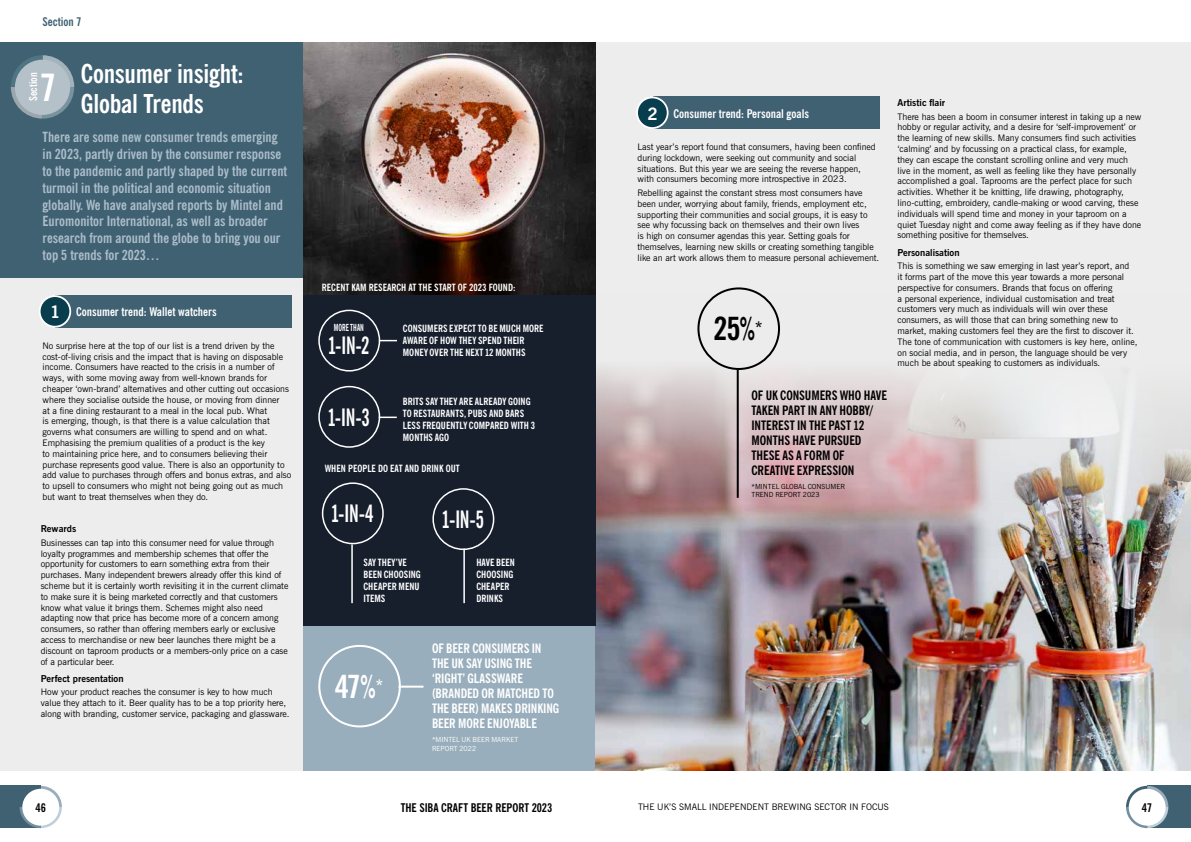
<style>
.page{position:relative;width:1191px;height:842px;background:#fff}
.page>*{position:absolute;margin:0;border:0;box-sizing:border-box;transform-origin:0 0}
.t1{font:700 condensed 37.7px "News Gothic BT";color:#fff}
.t2{font:700 condensed 32px "News Gothic BT";color:#000}
.t3{font:700 condensed 32px "News Gothic BT";color:#fff}
.t4{font:700 condensed 26px/30px "News Gothic BT";letter-spacing:-.01em;color:#fff}
.t5{font:700 condensed 24px "News Gothic BT";letter-spacing:-.015em;color:#fff;scale:.8 1}
.t6{font:700 condensed 14px/16.8px "News Gothic BT";color:#acbdca}
.t7{font:700 condensed 13px/15px "News Gothic BT";letter-spacing:-.005em;color:#000}
.t8{font:700 condensed 13px/15px "News Gothic BT";letter-spacing:-.005em;color:#fff}
.t9{font:700 condensed 12px "News Gothic BT";color:#fff}
.t10{font:700 condensed 12px "News Gothic BT";letter-spacing:-.005em;color:#000}
.t11{font:700 condensed 12px "News Gothic BT";color:#406172}
.t12{font:700 condensed 10.9px "News Gothic BT";letter-spacing:.005em;color:#fff}
.t13{font:700 condensed 10px/12px "News Gothic BT";color:#fff}
.t14{font:700 condensed 9.8px "News Gothic BT";letter-spacing:.005em;color:#fff;scale:.75 1}
.t15{font:700 9.5px "News Gothic BT";color:#000}
.t16{font:9px/10.8px "News Gothic BT";color:#000}
.t17{font:7px/8.4px "News Gothic BT";color:#000}
.t18{font:7px/8.4px "News Gothic BT";color:#fff}
.s1{font-stretch:normal;font-size:17.1px}
</style>
<div class="page">
<div style="left:0;top:43px;width:1191px;height:728px;background:#ededed"></div>
<div style="left:303px;top:626px;width:292px;height:145px;background:#99aebc"></div>
<div style="left:0;top:43px;width:322px;height:235px;background:#406172"></div>
<img style="left:303px;top:43px;width:292px;height:252px">
<svg style="left:11px;top:55px;width:63px;height:64px"></svg>
<div style="left:15px;top:60px;width:55px;height:55px;background:#b5c1c9;border-radius:50%"></div>
<div style="left:0;top:786px;width:41px;height:42px;background:#406172"></div>
<div style="left:1147px;top:786px;width:44px;height:42px;background:#406172"></div>
<svg style="left:20px;top:786px;width:42px;height:42px"></svg>
<div style="left:22px;top:789px;width:37px;height:37px;background:#fff;border-radius:50%"></div>
<svg style="left:1126px;top:786px;width:42px;height:42px"></svg>
<div style="left:1128px;top:789px;width:37px;height:37px;background:#fff;border-radius:50%"></div>
<img style="left:595px;top:295px;width:596px;height:476px">
<hr style="left:736px;top:370px;width:2px;height:128px;background:#000">
<div style="left:697px;top:287px;width:83px;height:83px;border:2px solid #000;border-radius:50%"></div>
<div style="left:55px;top:295px;width:237px;height:33px;background:#406172"></div>
<div style="left:40px;top:296px;width:30px;height:31px;background:#083d4e;border-radius:50%"></div>
<div style="left:39px;top:295px;width:32px;height:33px;border:2px solid #fff;border-radius:50%"></div>
<div style="left:652px;top:97px;width:227px;height:32px;background:#406172"></div>
<div style="left:637px;top:97px;width:30px;height:31px;background:#083d4e;border-radius:50%"></div>
<div style="left:636px;top:97px;width:32px;height:32px;border:2px solid #fff;border-radius:50%"></div>
<div style="left:303px;top:295px;width:292px;height:331px;background:#171f2d"></div>
<svg style="left:380px;top:417px;width:17px;height:1px"></svg>
<div style="left:318px;top:386px;width:62px;height:62px;border:2px solid #fff;border-radius:50%"></div>
<svg style="left:380px;top:340px;width:17px;height:1px"></svg>
<div style="left:318px;top:310px;width:62px;height:62px;border:2px solid #fff;border-radius:50%"></div>
<hr style="left:398px;top:686px;width:25px;height:2px;background:#fff">
<div style="left:318px;top:645px;width:83px;height:82px;border:2px solid #fff;border-radius:50%"></div>
<hr style="left:351px;top:544px;width:2px;height:59px;background:#fff">
<div style="left:322px;top:482px;width:62px;height:62px;border:2px solid #fff;border-radius:50%"></div>
<hr style="left:463px;top:548px;width:2px;height:55px;background:#fff">
<div style="left:432px;top:488px;width:62px;height:62px;border:2px solid #fff;border-radius:50%"></div>
<h3 class="t11" style="left:43px;top:14px;width:41px">Section 7</h3>
<h3 class="t4" style="left:29px;top:59px;width:216px;text-indent:52px">Consumer insight:<br><sup>1</sup> Global Trends</h3>
<p class="t12" style="left:27px;top:101px;width:30px;rotate:-90deg">Section</p>
<h1 class="t1" style="left:40px;top:64px;width:18px">7</h1>
<p class="t6" style="left:43px;top:129px;width:246px">There are some new consumer trends emerging in 2023, partly driven by the consumer response to the pandemic and partly shaped by the current turmoil in the political and economic situation globally. We have analysed reports by Mintel and Euromonitor International, as well as broader research from around the globe to bring you our top 5 trends for 2023…</p>
<h3 class="t9" style="left:50px;top:305px;width:168px"><span class="s1">1</span> Consumer trend: Wallet watchers</h3>
<p class="t16" style="left:43px;top:340px;width:250px">No surprise here at the top of our list is a trend driven by the cost-of-living crisis and the impact that is having on disposable income. Consumers have reacted to the crisis in a number of ways, with some moving away from well-known brands for cheaper ‘own-brand’ alternatives and other cutting out occasions where they socialise outside the house, or moving from dinner<br>at a fine dining restaurant to a meal in the local pub. What<br>is emerging, though, is that there is a value calculation that governs what consumers are willing to spend and on what.<br>Emphasising the premium qualities of a product is the key<br>to maintaining price here, and to consumers believing their purchase represents good value. There is also an opportunity to add value to purchases through offers and bonus extras, and also to upsell to consumers who might not being going out as much but want to treat themselves when they do.</p>
<p class="t15" style="left:41px;top:523px;width:37px">Rewards</p>
<p class="t16" style="left:41px;top:537px;width:249px">Businesses can tap into this consumer need for value through loyalty programmes and membership schemes that offer the opportunity for customers to earn something extra from their purchases. Many independent brewers already offer this kind of scheme but it is certainly worth revisiting it in the current climate to make sure it is being marketed correctly and that customers know what value it brings them. Schemes might also need adapting now that price has become more of a concern among consumers, so rather than offering members early or exclusive access to merchandise or new beer launches there might be a discount on taproom products or a members-only price on a case of a particular beer.</p>
<p class="t15" style="left:41px;top:672px;width:84px">Perfect presentation</p>
<p class="t16" style="left:41px;top:687px;width:250px">How your product reaches the consumer is key to how much value they attach to it. Beer quality has to be a top priority here, along with branding, customer service, packaging and glassware.</p>
<p class="t13" style="left:322px;top:282px;width:195px">RECENT KAM RESEARCH AT THE START OF 2023 FOUND:</p>
<p class="t14" style="left:334px;top:322px;width:42px">MORE THAN</p>
<h3 class="t5" style="left:328px;top:331px;width:53px">1-IN-2</h3>
<h3 class="t5" style="left:328px;top:402px;width:54px">1-IN-3</h3>
<p class="t13" style="left:403px;top:323px;width:142px">CONSUMERS EXPECT TO BE MUCH MORE<br>AWARE OF HOW THEY SPEND THEIR<br>MONEY OVER THE NEXT 12 MONTHS</p>
<p class="t13" style="left:403px;top:395px;width:134px">BRITS SAY THEY ARE ALREADY GOING<br>TO RESTAURANTS, PUBS AND BARS<br>LESS FREQUENTLY COMPARED WITH 3<br>MONTHS AGO</p>
<p class="t13" style="left:325px;top:462px;width:136px">WHEN PEOPLE DO EAT AND DRINK OUT</p>
<h3 class="t5" style="left:331px;top:499px;width:55px">1-IN-4</h3>
<p class="t13" style="left:363px;top:556px;width:59px">SAY THEY’VE<br>BEEN CHOOSING<br>CHEAPER MENU<br>ITEMS</p>
<h3 class="t5" style="left:442px;top:504px;width:54px">1-IN-5</h3>
<p class="t13" style="left:476px;top:556px;width:40px">HAVE BEEN<br>CHOOSING<br>CHEAPER<br>DRINKS</p>
<h2 class="t3" style="left:335px;top:667px;width:50px">47%<sup>*</sup></h2>
<h3 class="t8" style="left:432px;top:641px;width:129px">OF BEER CONSUMERS IN<br>THE UK SAY USING THE ‘RIGHT’ GLASSWARE (BRANDED OR MATCHED TO<br>THE BEER) MAKES DRINKING<br>BEER MORE ENJOYABLE</h3>
<p class="t18" style="left:432px;top:735px;width:88px">*MINTEL UK BEER MARKET<br>REPORT 2022</p>
<h3 class="t9" style="left:647px;top:106px;width:163px"><span class="s1">2</span> Consumer trend: Personal goals</h3>
<p class="t16" style="left:637px;top:141px;width:240px">Last year’s report found that consumers, having been confined during lockdown, were seeking out community and social situations. But this year we are seeing the reverse happen, with consumers becoming more introspective in 2023.</p>
<p class="t16" style="left:637px;top:187px;width:243px">Rebelling against the constant stress most consumers have been under, worrying about family, friends, employment etc, supporting their communities and social groups, it is easy to see why focussing back on themselves and their own lives<br>is high on consumer agendas this year. Setting goals for themselves, learning new skills or creating something tangible like an art work allows them to measure personal achievement.</p>
<h2 class="t2" style="left:713px;top:309px;width:50px">25%<sup>*</sup></h2>
<h3 class="t7" style="left:751px;top:388px;width:137px">OF UK CONSUMERS WHO HAVE<br>TAKEN PART IN ANY HOBBY/<br>INTEREST IN THE PAST 12<br>MONTHS HAVE PURSUED<br>THESE AS A FORM OF<br>CREATIVE EXPRESSION</h3>
<p class="t17" style="left:751px;top:482px;width:95px">*MINTEL GLOBAL CONSUMER<br>TREND REPORT 2023</p>
<p class="t15" style="left:897px;top:97px;width:49px">Artistic flair</p>
<p class="t16" style="left:897px;top:111px;width:245px">There has been a boom in consumer interest in taking up a new hobby or regular activity, and a desire for ‘self-improvement’ or the learning of new skills. Many consumers find such activities ‘calming’ and by focussing on a practical class, for example, they can escape the constant scrolling online and very much live in the moment, as well as feeling like they have personally accomplished a goal. Taprooms are the perfect place for such activities. Whether it be knitting, life drawing, photography, lino-cutting, embroidery, candle-making or wood carving, these individuals will spend time and money in your taproom on a quiet Tuesday night and come away feeling as if they have done something positive for themselves.</p>
<p class="t15" style="left:897px;top:246px;width:64px">Personalisation</p>
<p class="t16" style="left:897px;top:261px;width:241px">This is something we saw emerging in last year’s report, and<br>it forms part of the move this year towards a more personal perspective for consumers. Brands that focus on offering<br>a personal experience, individual customisation and treat customers very much as individuals will win over these consumers, as will those that can bring something new to market, making customers feel they are the first to discover it.<br>The tone of communication with customers is key here, online, on social media, and in person, the language should be very much be about speaking to customers as individuals.</p>
<h3 class="t10" style="left:401px;top:800px;width:153px">THE SIBA CRAFT BEER REPORT 2023</h3>
<p class="t16" style="left:638px;top:802px;width:252px">THE UK’S SMALL INDEPENDENT BREWING SECTOR IN FOCUS</p>
<h3 class="t10" style="left:36px;top:800px;width:12px">46</h3>
<h3 class="t10" style="left:1141px;top:800px;width:12px">47</h3>
</div>
